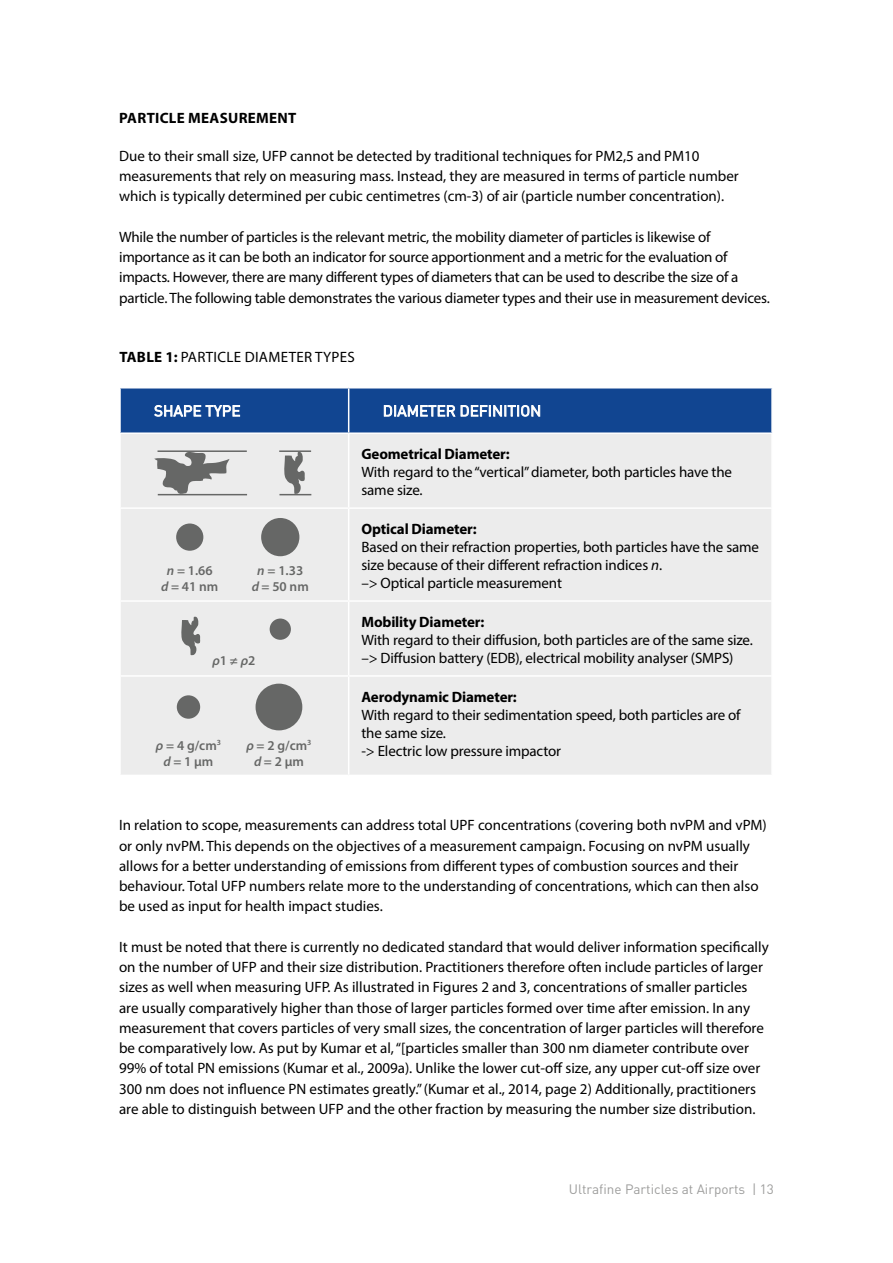
<style>
.page{position:relative;width:893px;height:1263px;background:#fff}
.page>*{position:absolute;margin:0;border:0;box-sizing:border-box;transform-origin:0 0}
.t1{font:15px/20.2px "Myriad Pro";color:#000}
.t2{font:700 15px "Myriad Pro";letter-spacing:-.01em;color:#000}
.t3{font:15px "Myriad Pro";letter-spacing:.02em;color:#000}
.t4{font:15px "DINOT";letter-spacing:.01em;color:#fff}
.t5{font:700 15px "Myriad Pro";letter-spacing:.02em;color:#000}
.t6{font:600 13.5px/16.2px "Myriad Pro";color:#666766;text-align:center}
.t7{font:13.5px "DINOT";color:#9d9d9c}
.s1{font-weight:700}
.s2{font-style:italic}
</style>
<div class="page">
<div style="left:121px;top:434px;width:650px;height:341px;background:#ececec"></div>
<hr style="left:348px;top:434px;width:1px;height:73px;background:#fff">
<hr style="left:119px;top:507px;width:230px;height:2px;background:#fff">
<hr style="left:349px;top:507px;width:424px;height:2px;background:#fff">
<hr style="left:348px;top:509px;width:1px;height:91px;background:#fff">
<hr style="left:119px;top:600px;width:230px;height:2px;background:#fff">
<hr style="left:349px;top:600px;width:424px;height:2px;background:#fff">
<hr style="left:348px;top:602px;width:1px;height:73px;background:#fff">
<hr style="left:119px;top:675px;width:230px;height:2px;background:#fff">
<hr style="left:349px;top:675px;width:424px;height:2px;background:#fff">
<hr style="left:348px;top:677px;width:1px;height:98px;background:#fff">
<svg style="left:120px;top:388px;width:652px;height:45px;background:#215298"></svg>
<div style="left:270px;top:618px;width:21px;height:22px;background:#666766;border-radius:50%"></div>
<svg style="left:181px;top:615px;width:20px;height:42px"></svg>
<div style="left:261px;top:518px;width:38px;height:38px;background:#666766;border-radius:50%"></div>
<div style="left:176px;top:523px;width:27px;height:28px;background:#666766;border-radius:50%"></div>
<div style="left:256px;top:684px;width:46px;height:46px;background:#666766;border-radius:50%"></div>
<div style="left:177px;top:695px;width:23px;height:24px;background:#666766;border-radius:50%"></div>
<svg style="left:154px;top:451px;width:76px;height:43px;background:#acacac"></svg>
<svg style="left:283px;top:452px;width:23px;height:44px"></svg>
<hr style="left:158px;top:450px;width:89px;height:2px;background:#666766">
<hr style="left:279px;top:450px;width:32px;height:2px;background:#666766">
<hr style="left:158px;top:494px;width:89px;height:1px;background:#666766">
<hr style="left:279px;top:494px;width:32px;height:1px;background:#666766">
<p class="t5" style="left:119px;top:108px;width:179px">PARTICLE MEASUREMENT</p>
<p class="t1" style="left:119px;top:146px;width:621px">Due to their small size, UFP cannot be detected by traditional techniques for PM2,5 and PM10 measurements that rely on measuring mass. Instead, they are measured in terms of particle number which is typically determined per cubic centimetres (cm-3) of air (particle number concentration).</p>
<p class="t1" style="left:119px;top:227px;width:652px">While the number of particles is the relevant metric, the mobility diameter of particles is likewise of importance as it can be both an indicator for source apportionment and a metric for the evaluation of impacts. However, there are many different types of diameters that can be used to describe the size of a particle. The following table demonstrates the various diameter types and their use in measurement devices.</p>
<p class="t3" style="left:119px;top:348px;width:237px"><span class="s1">TABLE 1:</span> PARTICLE DIAMETER TYPES</p>
<p class="t4" style="left:154px;top:401px;width:88px">SHAPE TYPE</p>
<p class="t4" style="left:383px;top:401px;width:160px">DIAMETER DEFINITION</p>
<p class="t2" style="left:361px;top:444px;width:150px">Geometrical Diameter:</p>
<p class="t1" style="left:361px;top:463px;width:372px;line-height:18px">With regard to the “vertical” diameter, both particles have the same size.</p>
<p class="t2" style="left:361px;top:519px;width:117px">Optical Diameter:</p>
<p class="t1" style="left:361px;top:538px;width:399px;line-height:18px">Based on their refraction properties, both particles have the same size because of their different refraction indices <span class="s2">n</span>.<br>–&gt; Optical particle measurement</p>
<p class="t2" style="left:361px;top:612px;width:124px">Mobility Diameter:</p>
<p class="t1" style="left:361px;top:631px;width:393px;line-height:18px">With regard to their diffusion, both particles are of the same size. –&gt; Diffusion battery (EDB), electrical mobility analyser (SMPS)</p>
<p class="t2" style="left:361px;top:687px;width:157px">Aerodynamic Diameter:</p>
<p class="t1" style="left:361px;top:706px;width:381px;line-height:18px">With regard to their sedimentation speed, both particles are of the same size.<br>-&gt; Electric low pressure impactor</p>
<p class="t6" style="left:161px;top:561px;width:59px"><span class="s2">n</span> = 1.66<br><span class="s2">d</span> = 41 nm</p>
<p class="t6" style="left:252px;top:561px;width:59px"><span class="s2">n</span> = 1.33<br><span class="s2">d</span> = 50 nm</p>
<p class="t6" style="left:212px;top:652px;width:45px"><span class="s2">ρ</span>1 ≠ <span class="s2">ρ</span>2</p>
<p class="t6" style="left:156px;top:736px;width:67px"><span class="s2">ρ</span> = 4 g/cm<sup>3 </sup><span class="s2">d</span> = 1 μm</p>
<p class="t6" style="left:246px;top:736px;width:67px"><span class="s2">ρ</span> = 2 g/cm<sup>3 </sup><span class="s2">d</span> = 2 μm</p>
<p class="t1" style="left:119px;top:815px;width:649px">In relation to scope, measurements can address total UPF concentrations (covering both nvPM and vPM) or only nvPM. This depends on the objectives of a measurement campaign. Focusing on nvPM usually allows for a better understanding of emissions from different types of combustion sources and their behaviour. Total UFP numbers relate more to the understanding of concentrations, which can then also be used as input for health impact studies.</p>
<p class="t1" style="left:119px;top:936px;width:651px">It must be noted that there is currently no dedicated standard that would deliver information specifically on the number of UFP and their size distribution. Practitioners therefore often include particles of larger sizes as well when measuring UFP. As illustrated in Figures 2 and 3, concentrations of smaller particles are usually comparatively higher than those of larger particles formed over time after emission. In any measurement that covers particles of very small sizes, the concentration of larger particles will therefore be comparatively low. As put by Kumar et al, “[particles smaller than 300 nm diameter contribute over 99% of total PN emissions (Kumar et al., 2009a). Unlike the lower cut-off size, any upper cut-off size over 300 nm does not influence PN estimates greatly.” (Kumar et al., 2014, page 2) Additionally, practitioners are able to distinguish between UFP and the other fraction by measuring the number size distribution.</p>
<p class="t7" style="left:569px;top:1180px;width:206px">Ultrafine Particles at Airports | 13</p>
</div>
